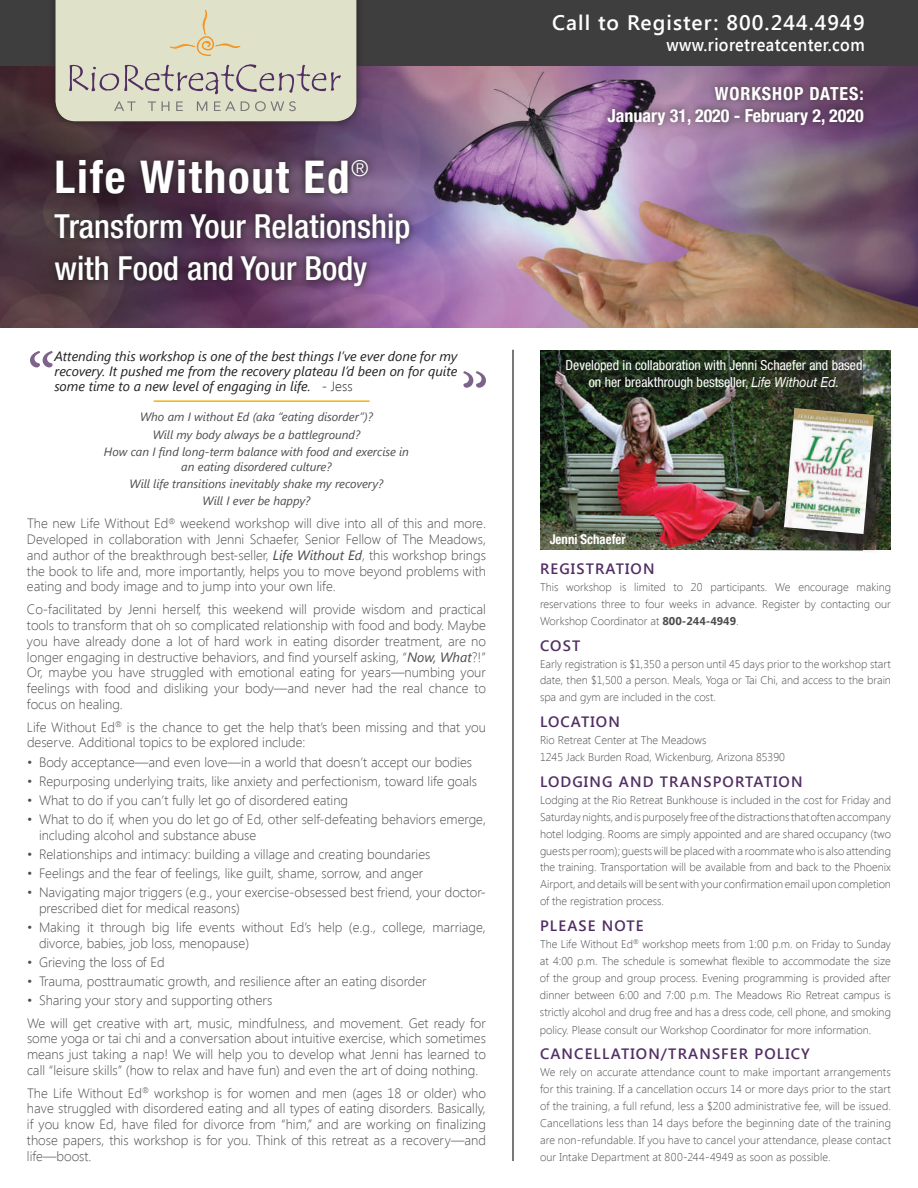
<style>
.page{position:relative;width:918px;height:1188px;background:#fff}
.page>*{position:absolute;margin:0;border:0;box-sizing:border-box;transform-origin:0 0}
.t1{font:72px "Minion Pro";color:#522e64}
.t2{font:700 condensed 45px "Helvetica Neue LT Pro";letter-spacing:.04em;color:#fff}
.t3{font:500 condensed 33px/42px "Helvetica Neue LT Pro";color:#fff}
.t4{font:600 21px "Segoe UI";letter-spacing:.05em;color:#fff}
.t5{font:700 condensed 18px/21.6px "Helvetica Neue LT Pro";color:#fff;text-align:right}
.t6{font:600 18px "Segoe UI";letter-spacing:.025em;color:#fff;scale:.9 1}
.t7{font:600 15px "Segoe UI";letter-spacing:.075em;color:#522e64}
.t8{font:condensed 13.8px/17.2px "Helvetica Neue LT Std";color:#fff;text-align:center}
.t9{font:300 13.5px/15.9px "Segoe UI";color:#4b4c4d}
.t10{font:italic 13.5px/15px "Segoe UI";color:#231f20}
.t11{font:700 condensed 13.5px "Helvetica Neue LT Pro";color:#fff;scale:.95 1}
.t12{font:italic 12px/17.2px "Segoe UI";color:#4b4c4d;text-align:center}
.t13{font:300 11.25px/17px "Segoe UI";color:#4b4c4d;text-align:justify}
.s1{font-weight:300;font-style:normal}
.s2{font-weight:400;font-style:italic}
.s3{font-family:"Helvetica Neue LT Pro";font-style:italic;font-stretch:normal}
.s4{font-weight:700}
</style>
<div class="page">
<img style="left:0;top:66px;width:918px;height:261px">
<svg style="left:48px;top:153px;width:368px;height:141px;background:#533b53"></svg>
<div style="left:600px;top:79px;width:271px;height:53px;background:#231f20;opacity:.75"></div>
<hr style="left:512px;top:350px;width:2px;height:811px;background:#4b4c4d">
<div style="left:0;top:0;width:918px;height:66px;background:#3e3e3f"></div>
<div style="left:47px;top:0;width:318px;height:129px;background:#231f20;opacity:.75"></div>
<svg style="left:56px;top:0;width:300px;height:121px;background:#d7d8c2"></svg>
<hr style="left:154px;top:400px;width:216px;height:2px;background:#efb211">
<img style="left:540px;top:350px;width:351px;height:200px">
<img style="left:731px;top:350px;width:132px;height:201px">
<img style="left:569px;top:362px;width:311px;height:46px">
<div style="left:787px;top:411px;width:107px;height:143px;background:#231f20;opacity:.75"></div>
<img style="left:784px;top:408px;width:90px;height:126px">
<h2 class="t2" style="left:55px;top:150px;width:316px">Life Without Ed<sup>®</sup></h2>
<h3 class="t3" style="left:55px;top:205px;width:357px">Transform Your Relationship with Food and Your Body</h3>
<p class="t10" style="left:55px;top:348px;width:404px">Attending this workshop is one of the best things I’ve ever done for my recovery. It pushed me from the recovery plateau I’d been on for quite</p>
<h1 class="t1" style="left:27px;top:331px;width:30px">“</h1>
<p class="t10" style="left:55px;top:378px;width:300px">some time to a new level of engaging in life. <span class="s1">- Jess</span></p>
<p class="t12" style="left:104px;top:408px;width:307px">Who am I without Ed (aka “eating disorder”)?<br>Will my body always be a battleground?<br>How can I find long-term balance with food and exercise in</p>
<p class="t12" style="left:130px;top:457px;width:255px">an eating disordered culture?<br>Will life transitions inevitably shake my recovery?<br>Will I ever be happy?</p>
<p class="t9" style="left:27px;top:515px;width:461px;text-align:justify">The new Life Without Ed<sup>®</sup> weekend workshop will dive into all of this and more.<br>Developed in collaboration with Jenni Schaefer, Senior Fellow of The Meadows, and author of the breakthrough best-seller, <span class="s2">Life Without Ed</span>, this workshop brings the book to life and, more importantly, helps you to move beyond problems with eating and body image and to jump into your own life.</p>
<p class="t9" style="left:27px;top:601px;width:461px;text-align:justify">Co-facilitated by Jenni herself, this weekend will provide wisdom and practical tools to transform that oh so complicated relationship with food and body. Maybe you have already done a lot of hard work in eating disorder treatment, are no longer engaging in destructive behaviors, and find yourself asking, “<span class="s2">Now, What</span>?!” Or, maybe you have struggled with emotional eating for years—numbing your feelings with food and disliking your body—and never had the real chance to focus on healing.</p>
<p class="t9" style="left:27px;top:718px;width:460px">Life Without Ed<sup>®</sup> is the chance to get the help that’s been missing and that you deserve. Additional topics to be explored include:</p>
<p class="t9" style="left:27px;top:753px;width:447px">• Body acceptance—and even love—in a world that doesn’t accept our bodies</p>
<p class="t9" style="left:27px;top:772px;width:452px">• Repurposing underlying traits, like anxiety and perfectionism, toward life goals</p>
<p class="t9" style="left:27px;top:792px;width:323px">• What to do if you can’t fully let go of disordered eating</p>
<p class="t9" style="left:39px;top:811px;width:449px;text-indent:-12px">• What to do if, when you do let go of Ed, other self-defeating behaviors emerge, including alcohol and substance abuse</p>
<p class="t9" style="left:27px;top:846px;width:405px">• Relationships and intimacy: building a village and creating boundaries</p>
<p class="t9" style="left:27px;top:865px;width:398px">• Feelings and the fear of feelings, like guilt, shame, sorrow, and anger</p>
<p class="t9" style="left:39px;top:884px;width:449px;text-indent:-12px">• Navigating major triggers (e.g., your exercise-obsessed best friend, your doctor&shy;prescribed diet for medical reasons)</p>
<p class="t9" style="left:39px;top:919px;width:448px;text-indent:-12px">• Making it through big life events without Ed’s help (e.g., college, marriage, divorce, babies, job loss, menopause)</p>
<p class="t9" style="left:27px;top:954px;width:139px">• Grieving the loss of Ed</p>
<p class="t9" style="left:27px;top:973px;width:401px">• Trauma, posttraumatic growth, and resilience after an eating disorder</p>
<p class="t9" style="left:27px;top:988px;width:461px;line-height:22.6px">• Sharing your story and supporting others<br>We will get creative with art, music, mindfulness, and movement. Get ready for</p>
<p class="t9" style="left:27px;top:1030px;width:461px;text-align:justify">some yoga or tai chi and a conversation about intuitive exercise, which sometimes means just taking a nap! We will help you to develop what Jenni has learned to call “leisure skills” (how to relax and have fun) and even the art of doing nothing.</p>
<p class="t9" style="left:27px;top:1084px;width:461px;text-align:justify">The Life Without Ed<sup>®</sup> workshop is for women and men (ages 18 or older) who have struggled with disordered eating and all types of eating disorders. Basically, if you know Ed, have filed for divorce from “him,” and are working on finalizing those papers, this workshop is for you. Think of this retreat as a recovery—and life—boost.</p>
<h3 class="t4" style="left:552px;top:8px;width:314px">Call to Register: 800.244.4949</h3>
<h3 class="t6" style="left:666px;top:32px;width:222px">www.rioretreatcenter.com</h3>
<h3 class="t5" style="left:608px;top:83px;width:258px">WORKSHOP DATES:<br>January 31, 2020 - February 2, 2020</h3>
<p class="t8" style="left:566px;top:356px;width:298px">Developed in collaboration with Jenni Schaefer and based on her breakthrough bestseller, <span class="s3">Life Without Ed.</span></p>
<p class="t11" style="left:550px;top:531px;width:81px">Jenni Schaefer</p>
<p class="t7" style="left:540px;top:558px;width:116px">REGISTRATION</p>
<p class="t13" style="left:540px;top:578px;width:352px">This workshop is limited to 20 participants. We encourage making reservations three to four weeks in advance. Register by contacting our Workshop Coordinator at <span class="s4">800-244-4949</span>.</p>
<p class="t7" style="left:540px;top:635px;width:42px">COST</p>
<p class="t13" style="left:540px;top:655px;width:353px">Early registration is $1,350 a person until 45 days prior to the workshop start date, then $1,500 a person. Meals, Yoga or Tai Chi, and access to the brain spa and gym are included in the cost.</p>
<p class="t7" style="left:540px;top:711px;width:81px">LOCATION</p>
<p class="t13" style="left:540px;top:731px;width:247px">Rio Retreat Center at The Meadows<br>1245 Jack Burden Road, Wickenburg, Arizona 85390</p>
<p class="t7" style="left:540px;top:771px;width:264px">LODGING AND TRANSPORTATION</p>
<p class="t13" style="left:540px;top:791px;width:353px">Lodging at the Rio Retreat Bunkhouse is included in the cost for Friday and Saturday nights, and is purposely free of the distractions that often accompany hotel lodging. Rooms are simply appointed and are shared occupancy (two guests per room); guests will be placed with a roommate who is also attending the training. Transportation will be available from and back to the Phoenix Airport, and details will be sent with your confirmation email upon completion of the registration process.</p>
<p class="t7" style="left:540px;top:915px;width:105px">PLEASE NOTE</p>
<p class="t13" style="left:540px;top:935px;width:353px">The Life Without Ed<sup>®</sup> workshop meets from 1:00 p.m. on Friday to Sunday at 4:00 p.m. The schedule is somewhat flexible to accommodate the size of the group and group process. Evening programming is provided after dinner between 6:00 and 7:00 p.m. The Meadows Rio Retreat campus is strictly alcohol and drug free and has a dress code, cell phone, and smoking policy. Please consult our Workshop Coordinator for more information.</p>
<p class="t7" style="left:540px;top:1044px;width:271px">CANCELLATION/TRANSFER POLICY</p>
<p class="t13" style="left:540px;top:1063px;width:353px">We rely on accurate attendance count to make important arrangements for this training. If a cancellation occurs 14 or more days prior to the start of the training, a full refund, less a $200 administrative fee, will be issued.<br>Cancellations less than 14 days before the beginning date of the training are non-refundable. If you have to cancel your attendance, please contact our Intake Department at 800-244-4949 as soon as possible.</p>
</div>
